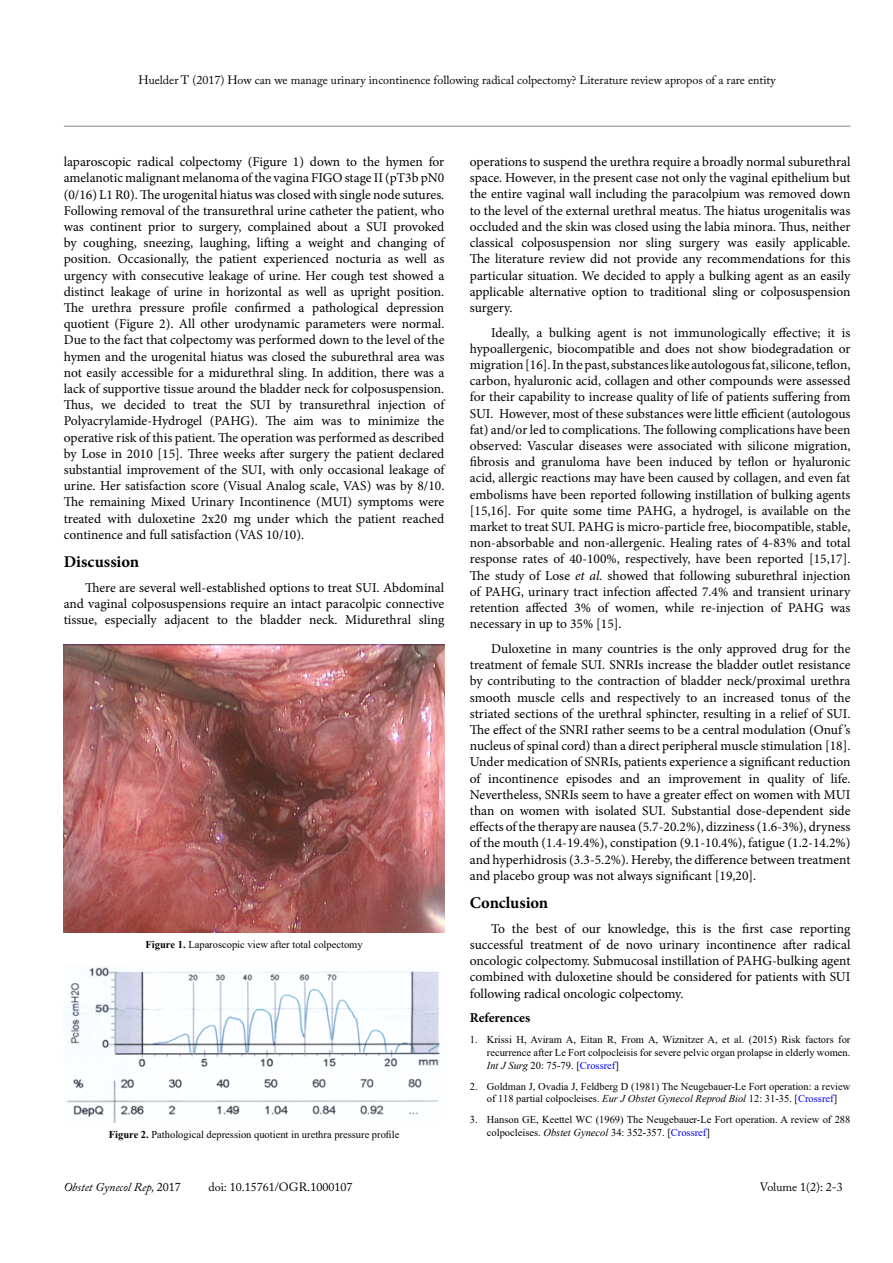
<style>
.page{position:relative;width:893px;height:1263px;background:#fff}
.page>*{position:absolute;margin:0;border:0;box-sizing:border-box;transform-origin:0 0}
.t1{font:700 16.5px "Minion Pro";letter-spacing:-.005em;color:#000}
.t2{font:13.5px/16.2px "Minion Pro";color:#000;text-align:justify}
.t3{font:700 13.5px "Minion Pro";letter-spacing:-.005em;color:#000}
.t4{font:12px "Adobe Caslon Pro";color:#000}
.t5{font:italic 12px "Adobe Caslon Pro";color:#000}
.t6{font:10.5px/12.6px "Times New Roman";color:#000;text-align:justify}
.s1{font-weight:700}
.s2{font-style:italic}
.s3{color:#00f}
.s4{font-style:normal}
</style>
<div class="page">
<hr style="left:64px;top:126px;width:786px;height:1px;background:#808285">
<img style="left:64px;top:645px;width:380px;height:288px">
<img style="left:64px;top:967px;width:376px;height:155px">
<p class="t4" style="left:138px;top:73px;width:639px">Huelder T (2017) How can we manage urinary incontinence following radical colpectomy? Literature review apropos of a rare entity</p>
<p class="t2" style="left:64px;top:154px;width:382px">laparoscopic radical colpectomy (Figure 1) down to the hymen for amelanotic malignant melanoma of the vagina FIGO stage II (pT3b pN0 (0/16) L1 R0). The urogenital hiatus was closed with single node sutures.<br>Following removal of the transurethral urine catheter the patient, who was continent prior to surgery, complained about a SUI provoked by coughing, sneezing, laughing, lifting a weight and changing of position. Occasionally, the patient experienced nocturia as well as urgency with consecutive leakage of urine. Her cough test showed a distinct leakage of urine in horizontal as well as upright position.<br>The urethra pressure profile confirmed a pathological depression quotient (Figure 2). All other urodynamic parameters were normal.<br>Due to the fact that colpectomy was performed down to the level of the hymen and the urogenital hiatus was closed the suburethral area was not easily accessible for a midurethral sling. In addition, there was a lack of supportive tissue around the bladder neck for colposuspension.<br>Thus, we decided to treat the SUI by transurethral injection of Polyacrylamide-Hydrogel (PAHG). The aim was to minimize the operative risk of this patient. The operation was performed as described by Lose in 2010 [15]. Three weeks after surgery the patient declared substantial improvement of the SUI, with only occasional leakage of urine. Her satisfaction score (Visual Analog scale, VAS) was by 8/10.<br>The remaining Mixed Urinary Incontinence (MUI) symptoms were treated with duloxetine 2x20 mg under which the patient reached continence and full satisfaction (VAS 10/10).</p>
<p class="t1" style="left:64px;top:550px;width:77px">Discussion</p>
<p class="t2" style="left:64px;top:579px;width:382px;text-indent:21px">There are several well-established options to treat SUI. Abdominal and vaginal colposuspensions require an intact paracolpic connective tissue, especially adjacent to the bladder neck. Midurethral sling</p>
<p class="t6" style="left:145px;top:938px;width:219px"><span class="s1">Figure 1.</span> Laparoscopic view after total colpectomy</p>
<p class="t6" style="left:109px;top:1128px;width:292px"><span class="s1">Figure 2.</span> Pathological depression quotient in urethra pressure profile</p>
<p class="t2" style="left:470px;top:154px;width:382px">operations to suspend the urethra require a broadly normal suburethral space. However, in the present case not only the vaginal epithelium but the entire vaginal wall including the paracolpium was removed down to the level of the external urethral meatus. The hiatus urogenitalis was occluded and the skin was closed using the labia minora. Thus, neither classical colposuspension nor sling surgery was easily applicable.<br>The literature review did not provide any recommendations for this particular situation. We decided to apply a bulking agent as an easily applicable alternative option to traditional sling or colposuspension surgery.</p>
<p class="t2" style="left:470px;top:324px;width:382px;text-indent:21px">Ideally, a bulking agent is not immunologically effective; it is hypoallergenic, biocompatible and does not show biodegradation or migration [16]. In the past, substances like autologous fat, silicone, teflon, carbon, hyaluronic acid, collagen and other compounds were assessed for their capability to increase quality of life of patients suffering from SUI. However, most of these substances were little efficient (autologous fat) and/or led to complications. The following complications have been observed: Vascular diseases were associated with silicone migration, fibrosis and granuloma have been induced by teflon or hyaluronic acid, allergic reactions may have been caused by collagen, and even fat embolisms have been reported following instillation of bulking agents [15,16]. For quite some time PAHG, a hydrogel, is available on the market to treat SUI. PAHG is micro-particle free, biocompatible, stable, non-absorbable and non-allergenic. Healing rates of 4-83% and total response rates of 40-100%, respectively, have been reported [15,17].<br>The study of Lose <span class="s2">et al.</span> showed that following suburethral injection of PAHG, urinary tract infection affected 7.4% and transient urinary retention affected 3% of women, while re-injection of PAHG was necessary in up to 35% [15].</p>
<p class="t2" style="left:470px;top:641px;width:382px;text-indent:21px">Duloxetine in many countries is the only approved drug for the treatment of female SUI. SNRIs increase the bladder outlet resistance by contributing to the contraction of bladder neck/proximal urethra smooth muscle cells and respectively to an increased tonus of the striated sections of the urethral sphincter, resulting in a relief of SUI.<br>The effect of the SNRI rather seems to be a central modulation (Onuf ’s nucleus of spinal cord) than a direct peripheral muscle stimulation [18].<br>Under medication of SNRIs, patients experience a significant reduction of incontinence episodes and an improvement in quality of life.<br>Nevertheless, SNRIs seem to have a greater effect on women with MUI than on women with isolated SUI. Substantial dose-dependent side effects of the therapy are nausea (5.7-20.2%), dizziness (1.6-3%), dryness of the mouth (1.4-19.4%), constipation (9.1-10.4%), fatigue (1.2-14.2%) and hyperhidrosis (3.3-5.2%). Hereby, the difference between treatment and placebo group was not always significant [19,20].</p>
<p class="t1" style="left:470px;top:891px;width:80px">Conclusion</p>
<p class="t2" style="left:470px;top:920px;width:382px;text-indent:21px">To the best of our knowledge, this is the first case reporting successful treatment of de novo urinary incontinence after radical oncologic colpectomy. Submucosal instillation of PAHG-bulking agent combined with duloxetine should be considered for patients with SUI following radical oncologic colpectomy.</p>
<p class="t3" style="left:470px;top:1008px;width:62px">References</p>
<p class="t6" style="left:487px;top:1033px;width:365px;text-indent:-17px">1. Krissi H, Aviram A, Eitan R, From A, Wiznitzer A, et al. (2015) Risk factors for recurrence after Le Fort colpocleisis for severe pelvic organ prolapse in elderly women.<br><span class="s2">Int J Surg</span> 20: 75-79. [<span class="s3">Crossref</span>]</p>
<p class="t6" style="left:470px;top:1079px;width:382px;text-align:center">2. Goldman J, Ovadia J, Feldberg D (1981) The Neugebauer-Le Fort operation: a review of 118 partial colpocleises. <span class="s2">Eur J Obstet Gynecol Reprod Biol</span> 12: 31-35. [<span class="s3">Crossref</span>]</p>
<p class="t6" style="left:487px;top:1113px;width:365px;text-indent:-17px">3. Hanson GE, Keettel WC (1969) The Neugebauer-Le Fort operation. A review of 288 colpocleises. <span class="s2">Obstet Gynecol</span> 34: 352-357. [<span class="s3">Crossref</span>]</p>
<p class="t5" style="left:64px;top:1180px;width:119px">Obstet Gynecol Rep, <span class="s4">2017</span></p>
<p class="t4" style="left:208px;top:1180px;width:145px">doi: 10.15761/OGR.1000107</p>
<p class="t4" style="left:760px;top:1180px;width:84px">Volume 1(2): 2-3</p>
</div>
